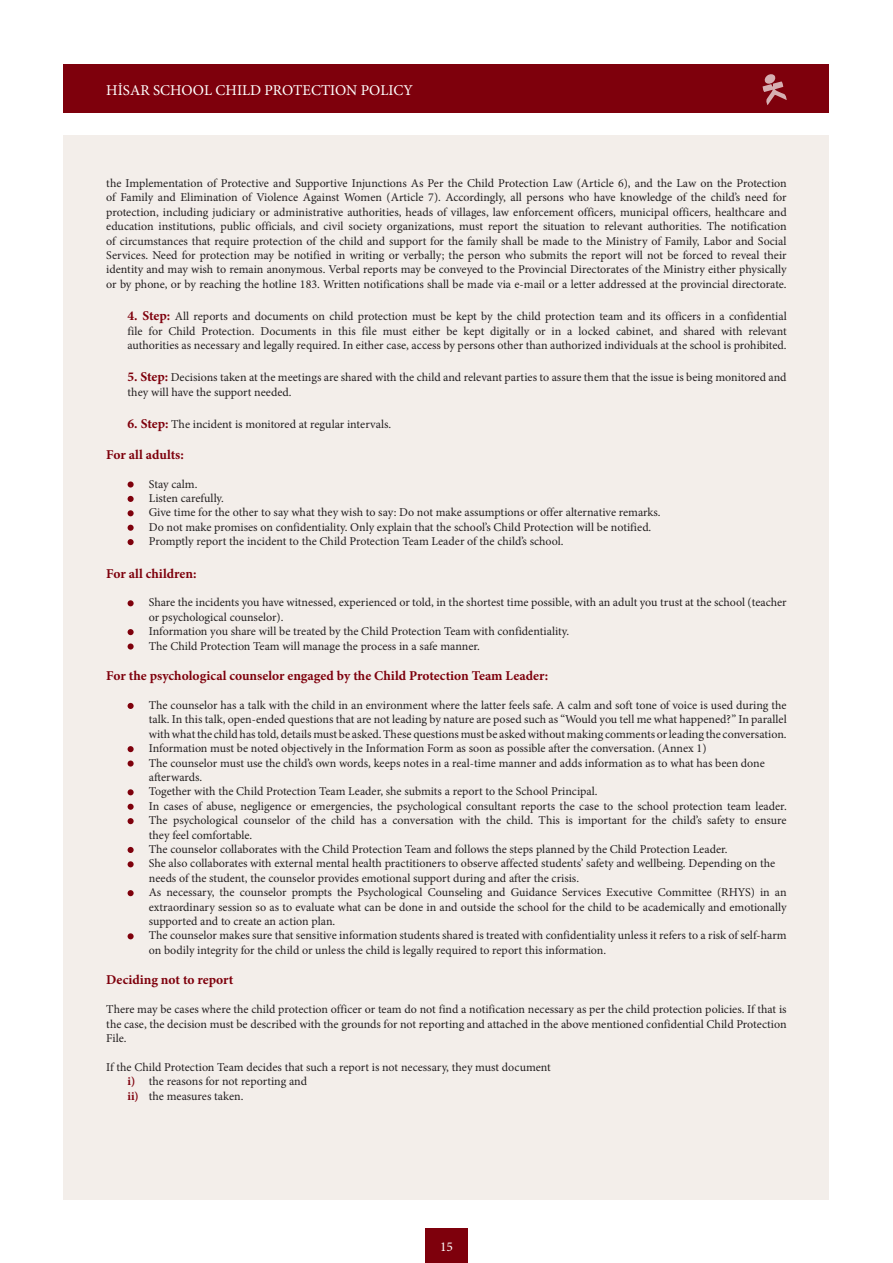
<style>
.page{position:relative;width:893px;height:1263px;background:#fff}
.page>*{position:absolute;margin:0;border:0;box-sizing:border-box;transform-origin:0 0}
.t1{font:15px "Minion Pro";color:#fff}
.t2{font:700 13.5px "Minion Pro";color:#7e000c}
.t3{font:13.5px "Minion Pro";color:#fff}
.t4{font:12px/14.4px "Minion Pro";color:#231f20;text-align:justify}
.s1{font-weight:700;font-size:13.5px;color:#7e000c}
.s2{font-weight:700;color:#7e000c}
</style>
<div class="page">
<div style="left:425px;top:1229px;width:43px;height:34px;background:#7e000c"></div>
<div style="left:64px;top:135px;width:765px;height:1064px;background:#f3eeea"></div>
<div style="left:64px;top:64px;width:765px;height:49px;background:#7e000c"></div>
<svg style="left:763px;top:74px;width:24px;height:31px"></svg>
<svg style="left:128px;top:481px;width:6px;height:6px"></svg>
<svg style="left:128px;top:496px;width:6px;height:6px"></svg>
<svg style="left:128px;top:510px;width:6px;height:6px"></svg>
<svg style="left:128px;top:525px;width:6px;height:6px"></svg>
<svg style="left:128px;top:539px;width:6px;height:6px"></svg>
<svg style="left:128px;top:600px;width:6px;height:6px"></svg>
<svg style="left:128px;top:629px;width:6px;height:6px"></svg>
<svg style="left:128px;top:643px;width:6px;height:6px"></svg>
<svg style="left:128px;top:703px;width:6px;height:6px"></svg>
<svg style="left:128px;top:746px;width:6px;height:6px"></svg>
<svg style="left:128px;top:760px;width:6px;height:6px"></svg>
<svg style="left:128px;top:789px;width:6px;height:6px"></svg>
<svg style="left:128px;top:804px;width:6px;height:6px"></svg>
<svg style="left:128px;top:818px;width:6px;height:6px"></svg>
<svg style="left:128px;top:847px;width:6px;height:6px"></svg>
<svg style="left:128px;top:861px;width:6px;height:6px"></svg>
<svg style="left:128px;top:890px;width:6px;height:6px"></svg>
<svg style="left:128px;top:933px;width:6px;height:6px"></svg>
<p class="t1" style="left:106px;top:80px;width:308px">HİSAR SCHOOL CHILD PROTECTION POLICY</p>
<p class="t4" style="left:106px;top:176px;width:682px">the Implementation of Protective and Supportive Injunctions As Per the Child Protection Law (Article 6), and the Law on the Protection of Family and Elimination of Violence Against Women (Article 7). Accordingly, all persons who have knowledge of the child’s need for protection, including judiciary or administrative authorities, heads of villages, law enforcement officers, municipal officers, healthcare and education institutions, public officials, and civil society organizations, must report the situation to relevant authorities. The notification of circumstances that require protection of the child and support for the family shall be made to the Ministry of Family, Labor and Social Services. Need for protection may be notified in writing or verbally; the person who submits the report will not be forced to reveal their identity and may wish to remain anonymous. Verbal reports may be conveyed to the Provincial Directorates of the Ministry either physically or by phone, or by reaching the hotline 183. Written notifications shall be made via e-mail or a letter addressed at the provincial directorate.</p>
<p class="t4" style="left:128px;top:309px;width:661px"><span class="s1">4. Step:</span> All reports and documents on child protection must be kept by the child protection team and its officers in a confidential</p>
<p class="t4" style="left:128px;top:324px;width:661px">file for Child Protection. Documents in this file must either be kept digitally or in a locked cabinet, and shared with relevant</p>
<p class="t4" style="left:128px;top:338px;width:661px">authorities as necessary and legally required. In either case, access by persons other than authorized individuals at the school is prohibited.</p>
<p class="t4" style="left:128px;top:370px;width:661px"><span class="s1">5. Step:</span> Decisions taken at the meetings are shared with the child and relevant parties to assure them that the issue is being monitored and</p>
<p class="t4" style="left:128px;top:385px;width:165px">they will have the support needed.</p>
<p class="t4" style="left:128px;top:417px;width:265px"><span class="s1">6. Step:</span> The incident is monitored at regular intervals.</p>
<p class="t2" style="left:106px;top:445px;width:79px">For all adults:</p>
<p class="t4" style="left:149px;top:477px;width:50px">Stay calm.</p>
<p class="t4" style="left:149px;top:491px;width:77px">Listen carefully.</p>
<p class="t4" style="left:149px;top:505px;width:513px">Give time for the other to say what they wish to say: Do not make assumptions or offer alternative remarks.</p>
<p class="t4" style="left:149px;top:520px;width:504px">Do not make promises on confidentiality. Only explain that the school’s Child Protection will be notified.</p>
<p class="t4" style="left:149px;top:534px;width:416px">Promptly report the incident to the Child Protection Team Leader of the child’s school.</p>
<p class="t2" style="left:106px;top:564px;width:92px">For all children:</p>
<p class="t4" style="left:149px;top:595px;width:639px">Share the incidents you have witnessed, experienced or told, in the shortest time possible, with an adult you trust at the school (teacher</p>
<p class="t4" style="left:149px;top:610px;width:136px">or psychological counselor).</p>
<p class="t4" style="left:149px;top:624px;width:422px">Information you share will be treated by the Child Protection Team with confidentiality.</p>
<p class="t4" style="left:149px;top:639px;width:333px">The Child Protection Team will manage the process in a safe manner.</p>
<p class="t2" style="left:106px;top:666px;width:443px">For the psychological counselor engaged by the Child Protection Team Leader:</p>
<p class="t4" style="left:149px;top:698px;width:639px">The counselor has a talk with the child in an environment where the latter feels safe. A calm and soft tone of voice is used during the</p>
<p class="t4" style="left:149px;top:712px;width:639px">talk. In this talk, open-ended questions that are not leading by nature are posed such as “Would you tell me what happened?” In parallel</p>
<p class="t4" style="left:149px;top:727px;width:639px">with what the child has told, details must be asked. These questions must be asked without making comments or leading the conversation.</p>
<p class="t4" style="left:149px;top:741px;width:559px">Information must be noted objectively in the Information Form as soon as possible after the conversation. (Annex 1)</p>
<p class="t4" style="left:149px;top:756px;width:618px">The counselor must use the child’s own words, keeps notes in a real-time manner and adds information as to what has been done</p>
<p class="t4" style="left:149px;top:770px;width:55px">afterwards.</p>
<p class="t4" style="left:149px;top:784px;width:450px">Together with the Child Protection Team Leader, she submits a report to the School Principal.</p>
<p class="t4" style="left:149px;top:799px;width:639px">In cases of abuse, negligence or emergencies, the psychological consultant reports the case to the school protection team leader.</p>
<p class="t4" style="left:149px;top:813px;width:639px">The psychological counselor of the child has a conversation with the child. This is important for the child’s safety to ensure</p>
<p class="t4" style="left:149px;top:828px;width:105px">they feel comfortable.</p>
<p class="t4" style="left:149px;top:842px;width:580px">The counselor collaborates with the Child Protection Team and follows the steps planned by the Child Protection Leader.</p>
<p class="t4" style="left:149px;top:856px;width:628px">She also collaborates with external mental health practitioners to observe affected students’ safety and wellbeing. Depending on the needs of the student, the counselor provides emotional support during and after the crisis.</p>
<p class="t4" style="left:149px;top:885px;width:639px">As necessary, the counselor prompts the Psychological Counseling and Guidance Services Executive Committee (RHYS) in an</p>
<p class="t4" style="left:149px;top:900px;width:639px">extraordinary session so as to evaluate what can be done in and outside the school for the child to be academically and emotionally</p>
<p class="t4" style="left:149px;top:914px;width:188px">supported and to create an action plan.</p>
<p class="t4" style="left:149px;top:928px;width:639px">The counselor makes sure that sensitive information students shared is treated with confidentiality unless it refers to a risk of self-harm</p>
<p class="t4" style="left:149px;top:943px;width:459px">on bodily integrity for the child or unless the child is legally required to report this information.</p>
<p class="t2" style="left:106px;top:970px;width:129px">Deciding not to report</p>
<p class="t4" style="left:106px;top:1002px;width:682px">There may be cases where the child protection officer or team do not find a notification necessary as per the child protection policies. If that is the case, the decision must be described with the grounds for not reporting and attached in the above mentioned confidential Child Protection File.</p>
<p class="t4" style="left:106px;top:1060px;width:446px">If the Child Protection Team decides that such a report is not necessary, they must document</p>
<p class="t4" style="left:128px;top:1074px;width:181px"><span class="s2">i)</span> the reasons for not reporting and</p>
<p class="t4" style="left:128px;top:1089px;width:117px"><span class="s2">ii)</span> the measures taken.</p>
<p class="t3" style="left:440px;top:1237px;width:14px">15</p>
</div>
